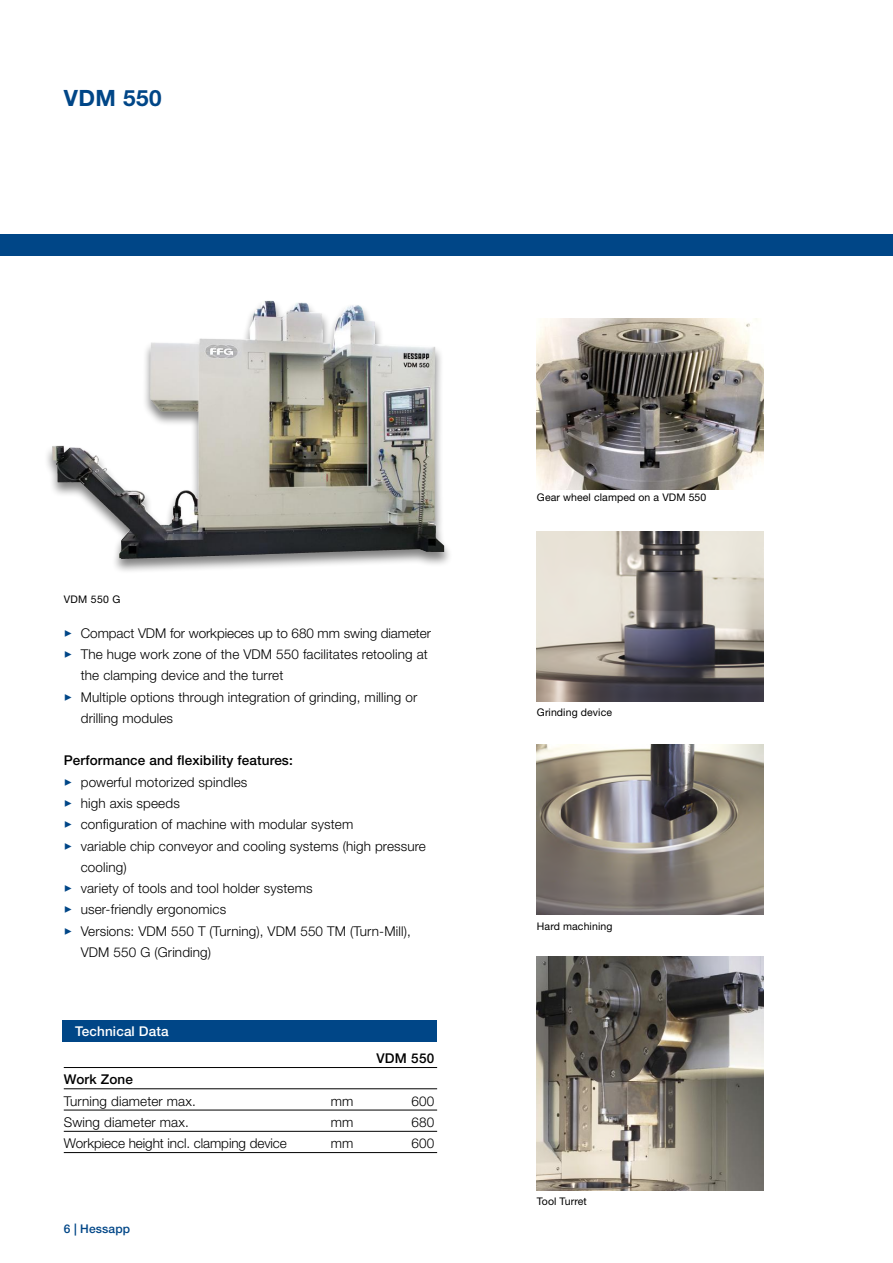
<style>
.page{position:relative;width:893px;height:1263px;background:#fff}
.page>*{position:absolute;margin:0;border:0;box-sizing:border-box;transform-origin:0 0}
.t1{font:700 22.5px "Helvetica Neue LT Pro";letter-spacing:.02em;color:#004687}
.t2{font:300 13.5px/21.3px "Helvetica Neue LT Pro";letter-spacing:.01em;color:#000}
.t3{font:500 13.5px "Helvetica Neue LT Pro";letter-spacing:.01em;color:#000}
.t4{font:500 13.5px "Helvetica Neue LT Pro";letter-spacing:.01em;color:#fff}
.t5{font:500 12px "Helvetica Neue LT Pro";letter-spacing:.01em;color:#004687}
.t6{font:10.5px "Helvetica Neue LT Pro";letter-spacing:.01em;color:#000}
.s1{color:#004687}
</style>
<div class="page">
<div style="left:0;top:234px;width:893px;height:21px;background:#004687"></div>
<div style="left:62px;top:1020px;width:375px;height:22px;background:#004687"></div>
<hr style="left:64px;top:1067px;width:373px;height:1px;background:#000">
<hr style="left:64px;top:1088px;width:373px;height:1px;background:#000">
<hr style="left:64px;top:1110px;width:373px;height:1px;background:#000">
<hr style="left:64px;top:1131px;width:373px;height:1px;background:#000">
<hr style="left:64px;top:1152px;width:373px;height:1px;background:#000">
<div style="left:44px;top:299px;width:409px;height:275px;background:#000;opacity:.5"></div>
<img style="left:150px;top:301px;width:119px;height:197px">
<img style="left:537px;top:744px;width:227px;height:170px">
<img style="left:537px;top:531px;width:227px;height:171px">
<img style="left:537px;top:319px;width:227px;height:170px">
<img style="left:537px;top:957px;width:227px;height:234px">
<h1 class="t1" style="left:64px;top:83px;width:99px">VDM 550</h1>
<p class="t6" style="left:64px;top:593px;width:58px">VDM 550 G</p>
<p class="t2" style="left:64px;top:622px;width:369px"><span class="s1">✓</span> Compact VDM for workpieces up to 680 mm swing diameter</p>
<p class="t2" style="left:81px;top:643px;width:349px;text-indent:-17px"><span class="s1">✓</span> The huge work zone of the VDM 550 facilitates retooling at the clamping device and the turret</p>
<p class="t2" style="left:81px;top:686px;width:338px;text-indent:-17px"><span class="s1">✓</span> Multiple options through integration of grinding, milling or drilling modules</p>
<p class="t3" style="left:64px;top:752px;width:231px">Performance and flexibility features:</p>
<p class="t2" style="left:64px;top:771px;width:185px"><span class="s1">✓</span> powerful motorized spindles</p>
<p class="t2" style="left:64px;top:792px;width:118px"><span class="s1">✓</span> high axis speeds</p>
<p class="t2" style="left:64px;top:813px;width:291px"><span class="s1">✓</span> configuration of machine with modular system</p>
<p class="t2" style="left:81px;top:835px;width:347px;text-indent:-17px"><span class="s1">✓</span> variable chip conveyor and cooling systems (high pressure cooling)</p>
<p class="t2" style="left:64px;top:877px;width:250px"><span class="s1">✓</span> variety of tools and tool holder systems</p>
<p class="t2" style="left:64px;top:898px;width:164px"><span class="s1">✓</span> user-friendly ergonomics</p>
<p class="t2" style="left:81px;top:920px;width:332px;text-indent:-17px"><span class="s1">✓</span> Versions: VDM 550 T (Turning), VDM 550 TM (Turn-Mill),<br>VDM 550 G (Grinding)</p>
<p class="t4" style="left:75px;top:1023px;width:95px">Technical Data</p>
<p class="t3" style="left:376px;top:1050px;width:59px">VDM 550</p>
<p class="t3" style="left:64px;top:1071px;width:71px">Work Zone</p>
<p class="t2" style="left:64px;top:1090px;width:133px">Turning diameter max.</p>
<p class="t2" style="left:331px;top:1090px;width:24px">mm</p>
<p class="t2" style="left:412px;top:1090px;width:24px">600</p>
<p class="t2" style="left:64px;top:1111px;width:126px">Swing diameter max.</p>
<p class="t2" style="left:331px;top:1111px;width:24px">mm</p>
<p class="t2" style="left:412px;top:1111px;width:24px">680</p>
<p class="t2" style="left:64px;top:1132px;width:225px">Workpiece height incl. clamping device</p>
<p class="t2" style="left:331px;top:1132px;width:24px">mm</p>
<p class="t2" style="left:412px;top:1132px;width:24px">600</p>
<p class="t5" style="left:64px;top:1222px;width:68px">6 | Hessapp</p>
<p class="t6" style="left:537px;top:490px;width:171px">Gear wheel clamped on a VDM 550</p>
<p class="t6" style="left:537px;top:706px;width:77px">Grinding device</p>
<p class="t6" style="left:537px;top:919px;width:77px">Hard machining</p>
<p class="t6" style="left:537px;top:1195px;width:51px">Tool Turret</p>
</div>
